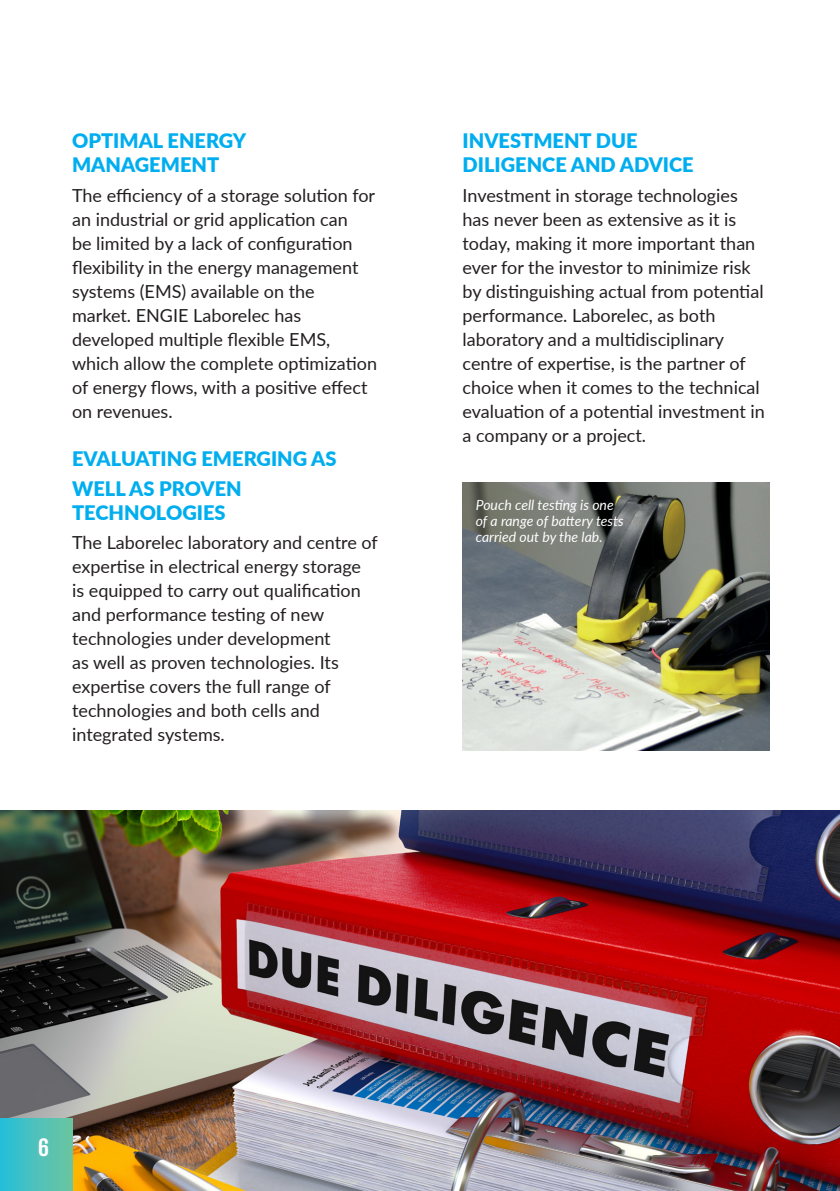
<style>
.page{position:relative;width:840px;height:1191px;background:#fff}
.page>*{position:absolute;margin:0;border:0;box-sizing:border-box;transform-origin:0 0}
.t1{font:700 condensed 25.6px "Right Grotesk";color:#fff}
.Body{font:900 20px/24px "Lato";color:#00aeef}
.Body-2{font:18px/24px "Lato";color:#231f20}
.Body-3{font:italic 14px/16px "Lato";color:#fff}
</style>
<div class="page">
<img style="left:0;top:810px;width:839px;height:381px">
<img style="left:462px;top:482px;width:306px;height:268px">
<div style="left:0;top:1119px;width:72px;height:72px;background:linear-gradient(to right,#26bfd9,#6ec4a1)"></div>
<p class="Body" style="left:72px;top:128px;width:176px">OPTIMAL ENERGY<br>MANAGEMENT</p>
<p class="Body-2" style="left:72px;top:182px;width:306px">The efficiency of a storage solution for an industrial or grid application can<br>be limited by a lack of configuration flexibility in the energy management systems (EMS) available on the market. ENGIE Laborelec has developed multiple flexible EMS, which allow the complete optimization of energy flows, with a positive effect on revenues.</p>
<p class="Body" style="left:72px;top:446px;width:266px">EVALUATING EMERGING AS</p>
<p class="Body" style="left:72px;top:475px;width:171px">WELL AS PROVEN<br>TECHNOLOGIES</p>
<p class="Body-2" style="left:72px;top:530px;width:307px">The Laborelec laboratory and centre of expertise in electrical energy storage is equipped to carry out qualification and performance testing of new technologies under development<br>as well as proven technologies. Its expertise covers the full range of technologies and both cells and integrated systems.</p>
<p class="Body" style="left:462px;top:128px;width:232px">INVESTMENT DUE<br>DILIGENCE AND ADVICE</p>
<p class="Body-2" style="left:462px;top:182px;width:304px">Investment in storage technologies has never been as extensive as it is today, making it more important than ever for the investor to minimize risk by distinguishing actual from potential performance. Laborelec, as both laboratory and a multidisciplinary centre of expertise, is the partner of choice when it comes to the technical evaluation of a potential investment in a company or a project.</p>
<p class="Body-3" style="left:475px;top:497px;width:149px">Pouch cell testing is one of a range of battery tests carried out by the lab.</p>
<p class="t1" style="left:39px;top:1134px;width:12px">6</p>
</div>
